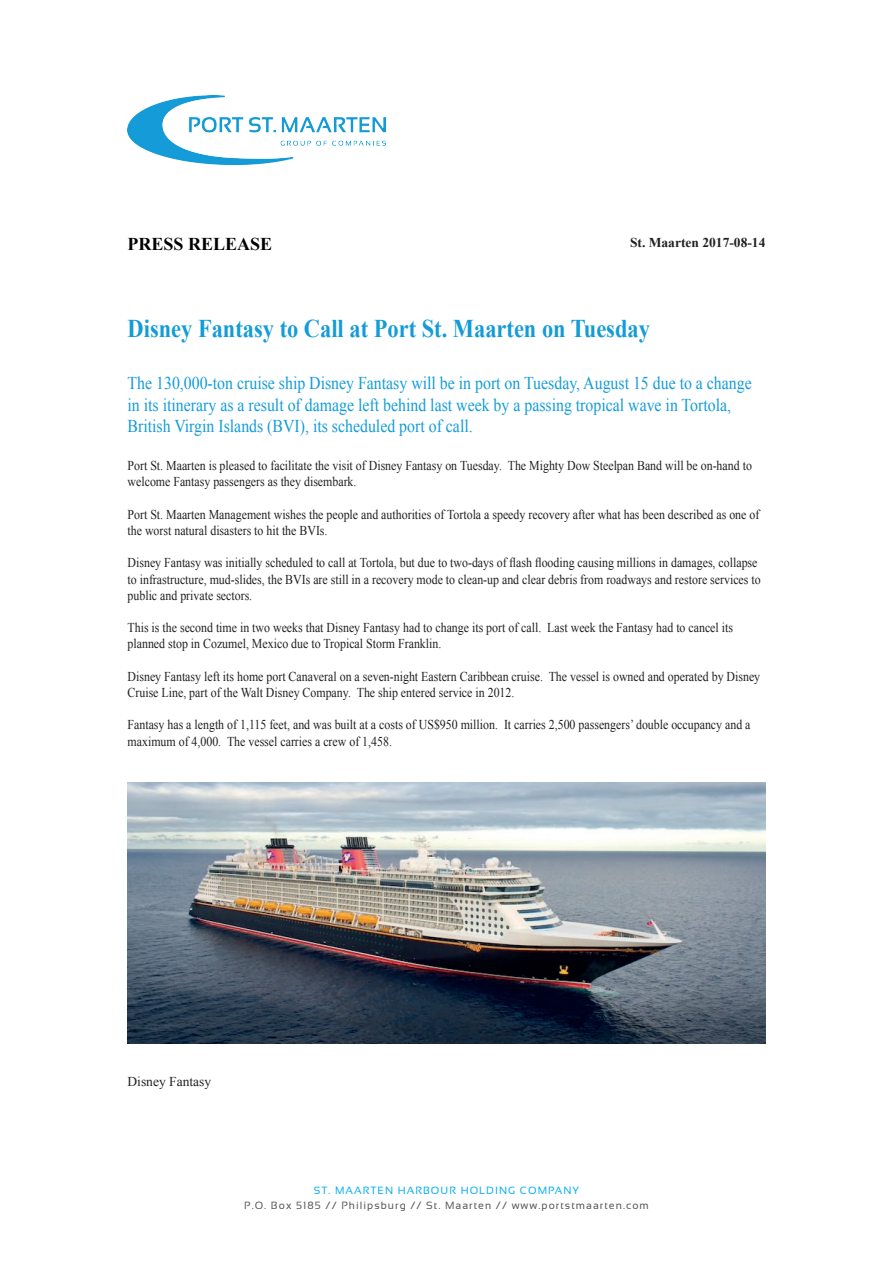
<style>
.page{position:relative;width:893px;height:1263px;background:#fff}
.page>*{position:absolute;margin:0;border:0;box-sizing:border-box;transform-origin:0 0}
.t1{font:700 25.5px "Times New Roman";color:#139cd8;scale:.88 1}
.t2{font:18px/21.6px "Times New Roman";color:#139cd8;scale:.88 1}
.t3{font:700 18px "Times New Roman";color:#000001}
.t4{font:13.5px/16.2px "Times New Roman";color:#231f20;scale:.88 1}
.t5{font:700 13.5px "Times New Roman";color:#231f20}
.t6{font:13.5px "Times New Roman";color:#231f20}
.t7{font:10.5px "Sansation";letter-spacing:.1em;color:#57585a}
.t8{font:10.5px "Sansation";letter-spacing:.1em;color:#00aeef}
</style>
<div class="page">
<img style="left:128px;top:96px;width:257px;height:68px">
<img style="left:128px;top:782px;width:637px;height:261px">
<h2 class="t3" style="left:128px;top:232px;width:146px">PRESS RELEASE</h2>
<p class="t5" style="left:630px;top:233px;width:137px">St. Maarten 2017-08-14</p>
<h1 class="t1" style="left:128px;top:311px;width:595px">Disney Fantasy to Call at Port St. Maarten on Tuesday</h1>
<p class="t2" style="left:128px;top:372px;width:711px">The 130,000-ton cruise ship Disney Fantasy will be in port on Tuesday, August 15 due to a change in its itinerary as a result of damage left behind last week by a passing tropical wave in Tortola,<br>British Virgin Islands (BVI), its scheduled port of call.</p>
<p class="t4" style="left:128px;top:457px;width:711px">Port St. Maarten is pleased to facilitate the visit of Disney Fantasy on Tuesday. The Mighty Dow Steelpan Band will be on-hand to welcome Fantasy passengers as they disembark.</p>
<p class="t4" style="left:128px;top:506px;width:719px">Port St. Maarten Management wishes the people and authorities of Tortola a speedy recovery after what has been described as one of the worst natural disasters to hit the BVIs.</p>
<p class="t4" style="left:128px;top:554px;width:721px">Disney Fantasy was initially scheduled to call at Tortola, but due to two-days of flash flooding causing millions in damages, collapse to infrastructure, mud-slides, the BVIs are still in a recovery mode to clean-up and clear debris from roadways and restore services to public and private sectors.</p>
<p class="t4" style="left:128px;top:619px;width:690px">This is the second time in two weeks that Disney Fantasy had to change its port of call. Last week the Fantasy had to cancel its planned stop in Cozumel, Mexico due to Tropical Storm Franklin.</p>
<p class="t4" style="left:128px;top:668px;width:720px">Disney Fantasy left its home port Canaveral on a seven-night Eastern Caribbean cruise. The vessel is owned and operated by Disney<br>Cruise Line, part of the Walt Disney Company. The ship entered service in 2012.</p>
<p class="t4" style="left:128px;top:716px;width:709px">Fantasy has a length of 1,115 feet, and was built at a costs of US$950 million. It carries 2,500 passengers’ double occupancy and a maximum of 4,000. The vessel carries a crew of 1,458.</p>
<p class="t6" style="left:128px;top:1072px;width:85px">Disney Fantasy</p>
<p class="t8" style="left:314px;top:1184px;width:267px">ST. MAARTEN HARBOUR HOLDING COMPANY</p>
<p class="t7" style="left:244px;top:1199px;width:406px">P.O. Box 5185 // Philipsburg // St. Maarten // www.portstmaarten.com</p>
</div>
